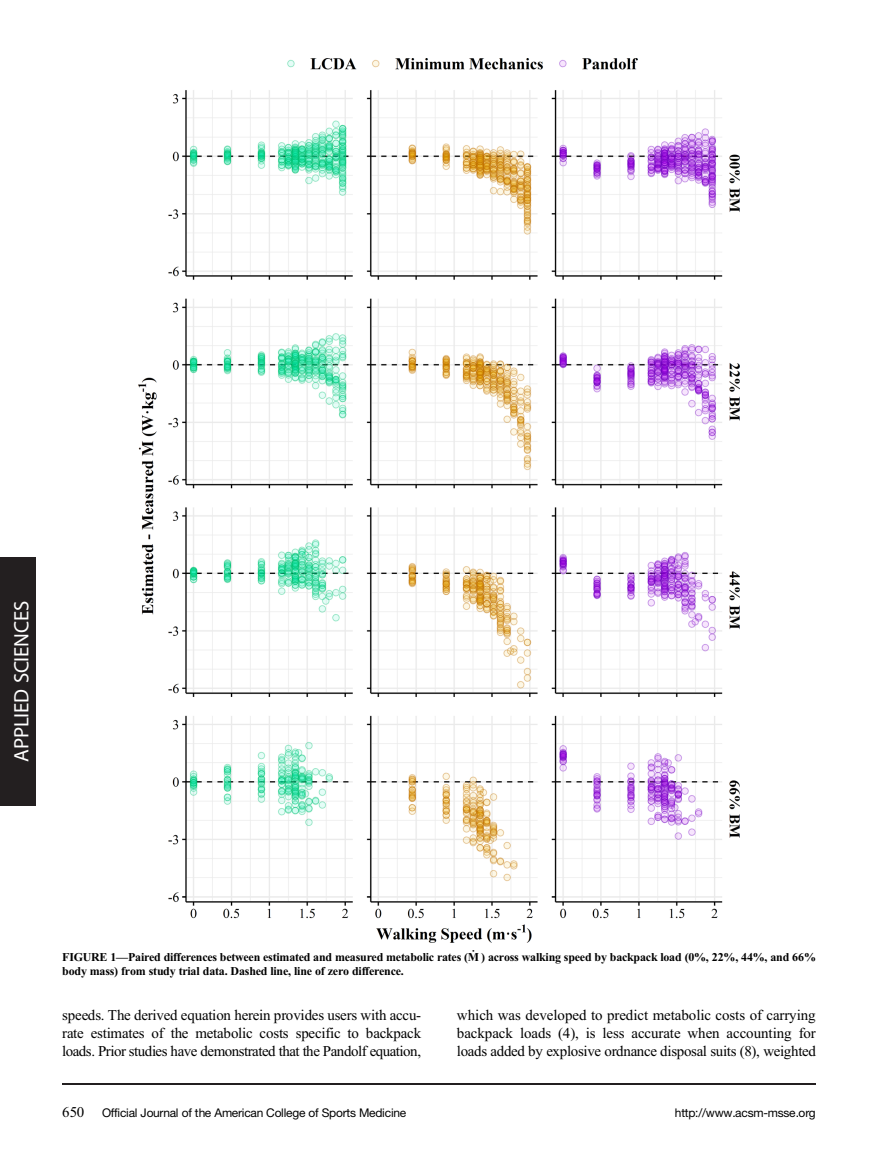
<style>
.page{position:relative;width:878px;height:1175px;background:#fff}
.page>*{position:absolute;margin:0;border:0;box-sizing:border-box;transform-origin:0 0}
.t1{font:20.85px "Adv T Tc 6 d 9 b 48 b";letter-spacing:-.005em;color:#fff}
.t2{font:15px/18px "Adv TT182 ff 89 e";letter-spacing:-.02em;color:#000;text-align:justify}
.t3{font:12px/13.5px "Adv T Tf 331 adb 4.B";letter-spacing:-.015em;color:#000}
.t4{font:12px "Adv TT739 e 07 da";letter-spacing:-.015em;color:#000}
.s1{font-style:inherit}
.s2{font-family:"Adv TT182 ff 89 e";font-size:15px}
</style>
<div class="page">
<img style="left:138px;top:59px;width:601px;height:884px">
<hr style="left:62px;top:1083px;width:753px;height:1px;background:#231f20">
<div style="left:0;top:557px;width:36px;height:248px;background:#231f20"></div>
<h1 class="t1" style="left:14px;top:761px;width:162px;rotate:-90deg">APPLIED SCIENCES</h1>
<p class="t3" style="left:62px;top:952px;width:755px">FIGURE 1<span class="s1">—</span>Paired differences between estimated and measured metabolic rates (M<sup>˙</sup> ) across walking speed by backpack load (0%, 22%, 44%, and 66% body mass) from study trial data. Dashed line, line of zero difference.</p>
<p class="t2" style="left:62px;top:1007px;width:360px">speeds. The derived equation herein provides users with accu&shy;rate estimates of the metabolic costs specific to backpack loads. Prior studies have demonstrated that the Pandolf equation,</p>
<p class="t2" style="left:457px;top:1007px;width:360px">which was developed to predict metabolic costs of carrying backpack loads (4), is less accurate when accounting for loads added by explosive ordnance disposal suits (8), weighted</p>
<p class="t4" style="left:62px;top:1108px;width:345px"><span class="s2">650</span> Official Journal of the American College of Sports Medicine</p>
<p class="t4" style="left:674px;top:1108px;width:142px">http://www.acsm-msse.org</p>
</div>
